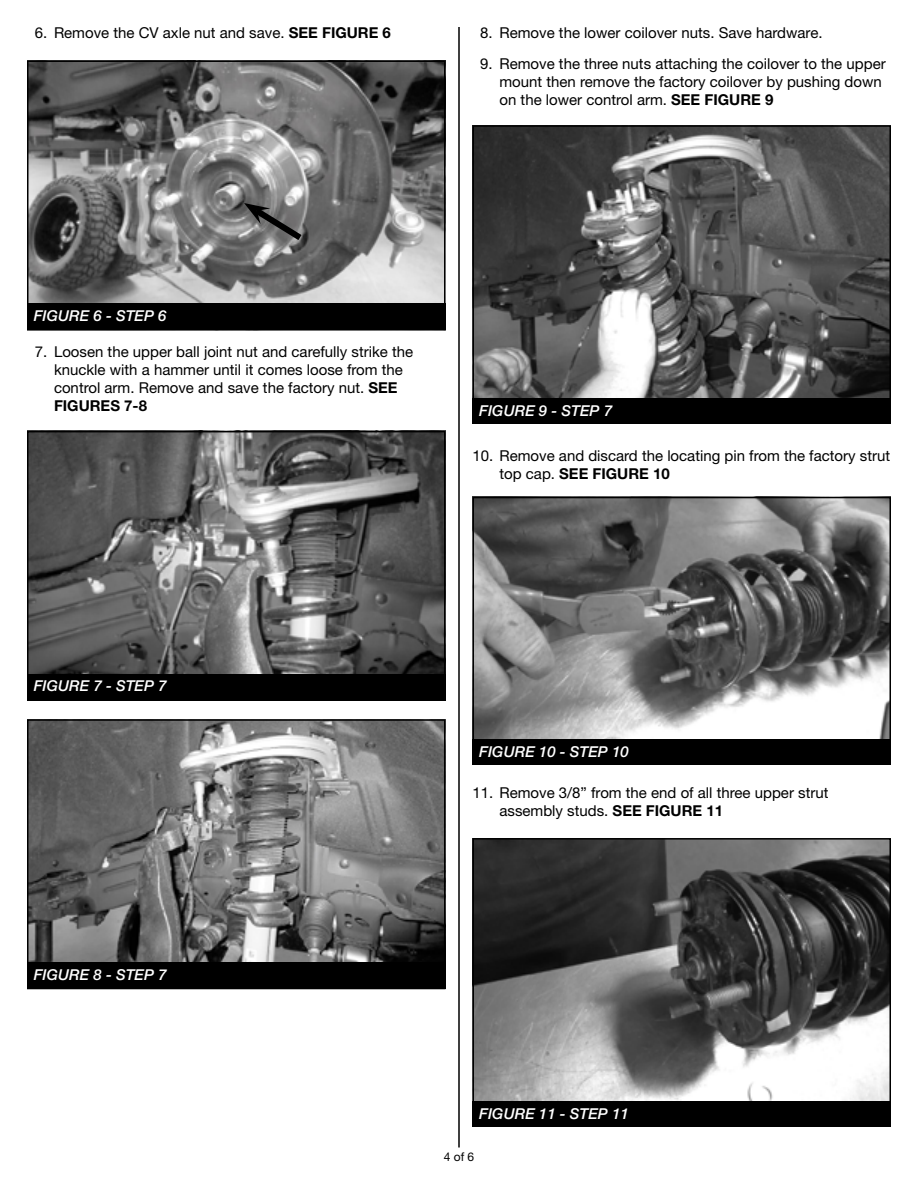
<style>
.page{position:relative;width:918px;height:1188px;background:#fff}
.page>*{position:absolute;margin:0;border:0;box-sizing:border-box;transform-origin:0 0}
.t1{font:15px/18px "Helvetica Neue LT Std";color:#000}
.t2{font:italic 500 15px "Helvetica Neue LT Std";color:#fff}
.t3{font:12px "Helvetica Neue LT Std";color:#000}
.s1{font-weight:700}
</style>
<div class="page">
<hr style="left:458px;top:27px;width:2px;height:1121px;background:#000">
<img style="left:30px;top:63px;width:413px;height:240px">
<div style="left:27px;top:60px;width:419px;height:270px;border:2px solid #000"></div>
<div style="left:27px;top:303px;width:419px;height:27px;background:#000"></div>
<svg style="left:244px;top:203px;width:64px;height:43px;background:#676667"></svg>
<img style="left:30px;top:434px;width:413px;height:240px">
<div style="left:27px;top:431px;width:419px;height:270px;border:2px solid #000"></div>
<div style="left:27px;top:674px;width:419px;height:27px;background:#000"></div>
<img style="left:30px;top:722px;width:413px;height:240px">
<div style="left:27px;top:719px;width:419px;height:270px;border:2px solid #000"></div>
<div style="left:27px;top:962px;width:419px;height:27px;background:#000"></div>
<img style="left:475px;top:128px;width:413px;height:270px">
<div style="left:472px;top:125px;width:419px;height:298px;border:2px solid #000"></div>
<div style="left:472px;top:398px;width:419px;height:25px;background:#000"></div>
<img style="left:475px;top:500px;width:413px;height:240px">
<div style="left:472px;top:497px;width:419px;height:268px;border:2px solid #000"></div>
<div style="left:472px;top:740px;width:419px;height:25px;background:#000"></div>
<img style="left:475px;top:841px;width:413px;height:260px">
<div style="left:472px;top:838px;width:419px;height:287px;border:2px solid #000"></div>
<div style="left:472px;top:1101px;width:419px;height:25px;background:#000"></div>
<p class="t1" style="left:35px;top:23px;width:358px">6. Remove the CV axle nut and save. <span class="s1">SEE FIGURE 6</span></p>
<p class="t1" style="left:480px;top:23px;width:344px">8. Remove the lower coilover nuts. Save hardware.</p>
<p class="t1" style="left:500px;top:55px;width:388px;text-indent:-19px">9. Remove the three nuts attaching the coilover to the upper mount then remove the factory coilover by pushing down on the lower control arm. <span class="s1">SEE FIGURE 9</span></p>
<p class="t2" style="left:34px;top:307px;width:134px">FIGURE 6 - STEP 6</p>
<p class="t1" style="left:54px;top:343px;width:361px;text-indent:-19px">7. Loosen the upper ball joint nut and carefully strike the knuckle with a hammer until it comes loose from the control arm. Remove and save the factory nut. <span class="s1">SEE FIGURES 7-8</span></p>
<p class="t2" style="left:479px;top:402px;width:134px">FIGURE 9 - STEP 7</p>
<p class="t1" style="left:500px;top:446px;width:392px;text-indent:-27px">10. Remove and discard the locating pin from the factory strut top cap. <span class="s1">SEE FIGURE 10</span></p>
<p class="t2" style="left:34px;top:677px;width:134px">FIGURE 7 - STEP 7</p>
<p class="t2" style="left:34px;top:966px;width:134px">FIGURE 8 - STEP 7</p>
<p class="t2" style="left:479px;top:743px;width:151px">FIGURE 10 - STEP 10</p>
<p class="t1" style="left:500px;top:784px;width:330px;text-indent:-27px">11. Remove 3/8” from the end of all three upper strut assembly studs. <span class="s1">SEE FIGURE 11</span></p>
<p class="t2" style="left:479px;top:1104px;width:151px">FIGURE 11 - STEP 11</p>
<p class="t3" style="left:444px;top:1150px;width:32px">4 of 6</p>
</div>
